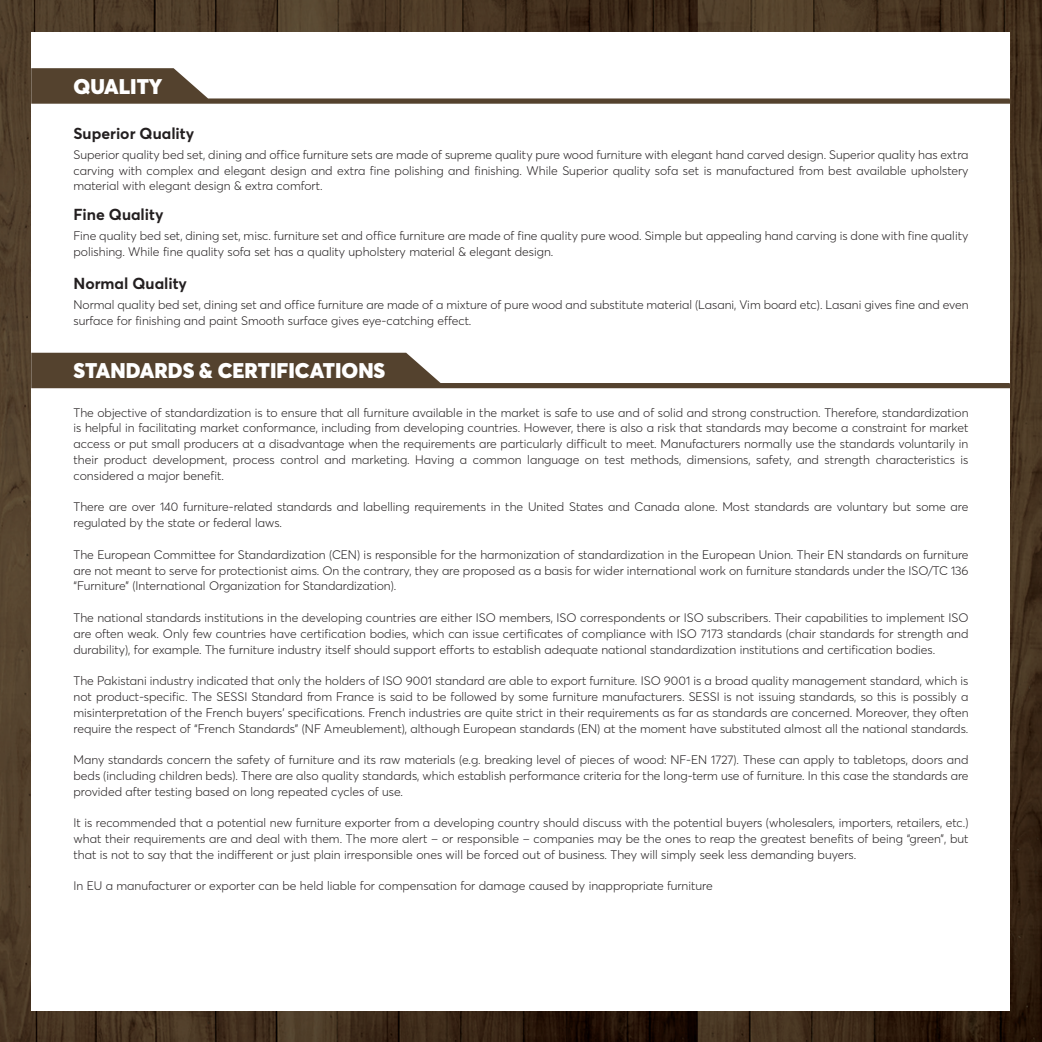
<style>
.page{position:relative;width:1042px;height:1042px;background:#fff}
.page>*{position:absolute;margin:0;border:0;box-sizing:border-box;transform-origin:0 0}
.t1{font:900 21px "Averta";color:#fff}
.t2{font:700 15.75px "Averta";color:#231f20}
.t3{font:300 12.25px/15.8px "Averta";color:#231f20;text-align:justify}
</style>
<div class="page">
<img style="left:0;top:0;width:1041px;height:1041px">
<div style="left:32px;top:32px;width:978px;height:978px;background:#fff"></div>
<svg style="left:31px;top:68px;width:979px;height:36px"></svg>
<svg style="left:31px;top:353px;width:979px;height:35px"></svg>
<h1 class="t1" style="left:73px;top:71px;width:90px">QUALITY</h1>
<p class="t2" style="left:73px;top:122px;width:122px">Superior Quality</p>
<p class="t3" style="left:73px;top:146px;width:896px">Superior quality bed set, dining and office furniture sets are made of supreme quality pure wood furniture with elegant hand carved design. Superior quality has extra carving with complex and elegant design and extra fine polishing and finishing. While Superior quality sofa set is manufactured from best available upholstery material with elegant design &amp; extra comfort.</p>
<p class="t2" style="left:73px;top:203px;width:91px">Fine Quality</p>
<p class="t3" style="left:73px;top:227px;width:896px">Fine quality bed set, dining set, misc. furniture set and office furniture are made of fine quality pure wood. Simple but appealing hand carving is done with fine quality polishing. While fine quality sofa set has a quality upholstery material &amp; elegant design.</p>
<p class="t2" style="left:73px;top:272px;width:115px">Normal Quality</p>
<p class="t3" style="left:73px;top:297px;width:896px">Normal quality bed set, dining set and office furniture are made of a mixture of pure wood and substitute material (Lasani, Vim board etc). Lasani gives fine and even surface for finishing and paint Smooth surface gives eye-catching effect.</p>
<h1 class="t1" style="left:73px;top:356px;width:313px">STANDARDS &amp; CERTIFICATIONS</h1>
<p class="t3" style="left:73px;top:404px;width:896px">The objective of standardization is to ensure that all furniture available in the market is safe to use and of solid and strong construction. Therefore, standardization is helpful in facilitating market conformance, including from developing countries. However, there is also a risk that standards may become a constraint for market access or put small producers at a disadvantage when the requirements are particularly difficult to meet. Manufacturers normally use the standards voluntarily in their product development, process control and marketing. Having a common language on test methods, dimensions, safety, and strength characteristics is considered a major benefit.</p>
<p class="t3" style="left:73px;top:499px;width:896px">There are over 140 furniture-related standards and labelling requirements in the United States and Canada alone. Most standards are voluntary but some are regulated by the state or federal laws.</p>
<p class="t3" style="left:73px;top:546px;width:896px">The European Committee for Standardization (CEN) is responsible for the harmonization of standardization in the European Union. Their EN standards on furniture are not meant to serve for protectionist aims. On the contrary, they are proposed as a basis for wider international work on furniture standards under the ISO/TC 136 “Furniture” (International Organization for Standardization).</p>
<p class="t3" style="left:73px;top:609px;width:896px">The national standards institutions in the developing countries are either ISO members, ISO correspondents or ISO subscribers. Their capabilities to implement ISO are often weak. Only few countries have certification bodies, which can issue certificates of compliance with ISO 7173 standards (chair standards for strength and durability), for example. The furniture industry itself should support efforts to establish adequate national standardization institutions and certification bodies.</p>
<p class="t3" style="left:73px;top:672px;width:896px">The Pakistani industry indicated that only the holders of ISO 9001 standard are able to export furniture. ISO 9001 is a broad quality management standard, which is not product-specific. The SESSI Standard from France is said to be followed by some furniture manufacturers. SESSI is not issuing standards, so this is possibly a misinterpretation of the French buyers’ specifications. French industries are quite strict in their requirements as far as standards are concerned. Moreover, they often require the respect of “French Standards” (NF Ameublement), although European standards (EN) at the moment have substituted almost all the national standards.</p>
<p class="t3" style="left:73px;top:751px;width:896px">Many standards concern the safety of furniture and its raw materials (e.g. breaking level of pieces of wood: NF-EN 1727). These can apply to tabletops, doors and beds (including children beds). There are also quality standards, which establish performance criteria for the long-term use of furniture. In this case the standards are provided after testing based on long repeated cycles of use.</p>
<p class="t3" style="left:73px;top:814px;width:896px">It is recommended that a potential new furniture exporter from a developing country should discuss with the potential buyers (wholesalers, importers, retailers, etc.) what their requirements are and deal with them. The more alert – or responsible – companies may be the ones to reap the greatest benefits of being “green”, but that is not to say that the indifferent or just plain irresponsible ones will be forced out of business. They will simply seek less demanding buyers.</p>
<p class="t3" style="left:73px;top:877px;width:641px">In EU a manufacturer or exporter can be held liable for compensation for damage caused by inappropriate furniture</p>
</div>
